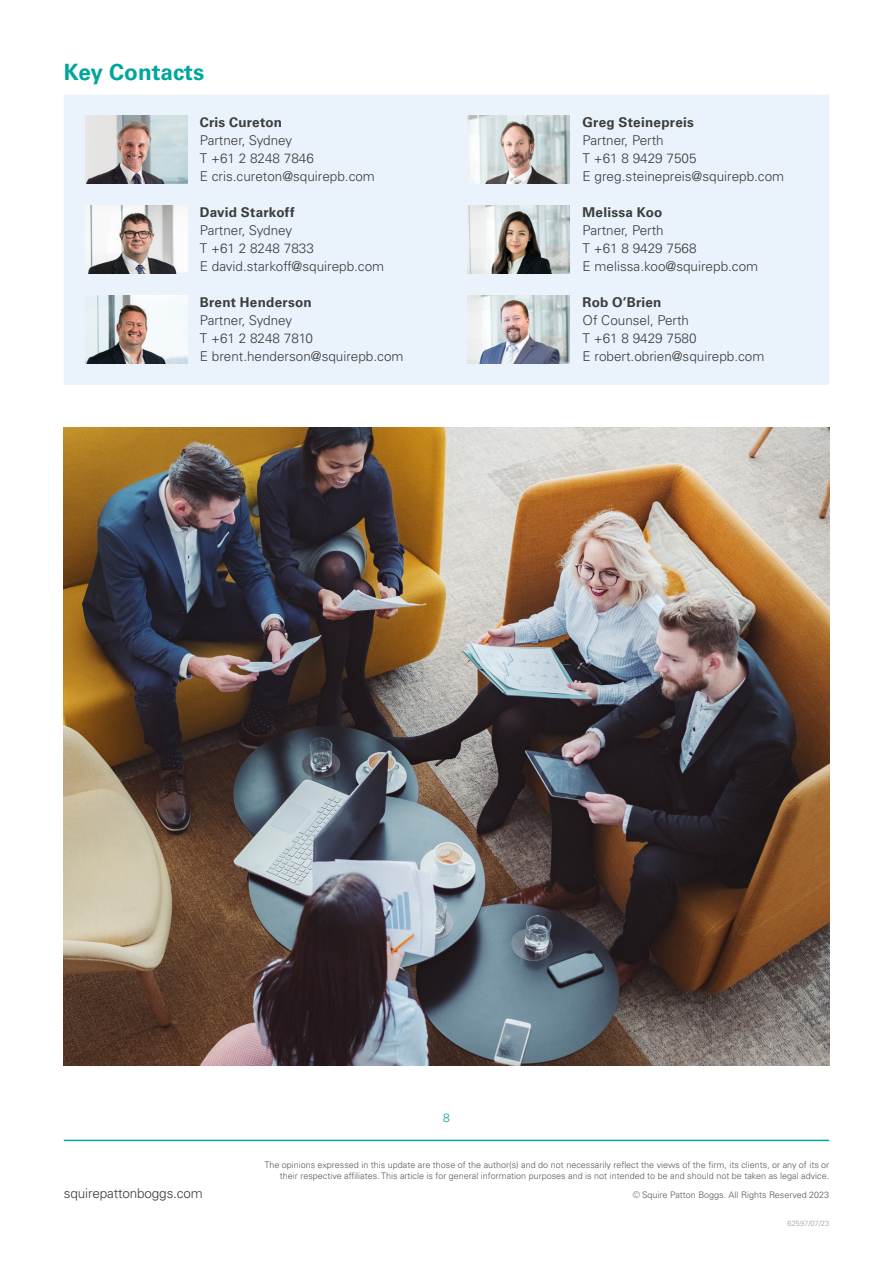
<style>
.page{position:relative;width:893px;height:1263px;background:#fff}
.page>*{position:absolute;margin:0;border:0;box-sizing:border-box;transform-origin:0 0}
.t1{font:700 22.5px "Univers LTCYR 65";color:#00a69d}
.t2{font:300 13.5px/18px "Univers LTCYR 45";color:#3c3c3b}
.t3{font:700 13.5px "Univers LTCYR 65";letter-spacing:.02em;color:#3c3c3b}
.t4{font:300 12px "Univers LTCYR 45";color:#00a69d}
.t5{font:300 9px/10.8px "Univers LTCYR 45";color:#575756;text-align:right}
.t6{font:300 7.5px "Univers LTCYR 45";color:#9d9d9c}
</style>
<div class="page">
<div style="left:64px;top:95px;width:765px;height:290px;background:#eaf2fb"></div>
<img style="left:85px;top:116px;width:102px;height:68px">
<img style="left:85px;top:206px;width:102px;height:68px">
<img style="left:85px;top:296px;width:102px;height:68px">
<img style="left:468px;top:116px;width:102px;height:68px">
<img style="left:468px;top:206px;width:102px;height:68px">
<img style="left:468px;top:296px;width:102px;height:68px">
<img style="left:64px;top:427px;width:765px;height:638px">
<hr style="left:64px;top:1140px;width:765px;height:1px;background:#00a69d">
<h1 class="t1" style="left:64px;top:56px;width:142px">Key Contacts</h1>
<p class="t3" style="left:200px;top:113px;width:84px">Cris Cureton</p>
<p class="t2" style="left:200px;top:131px;width:177px">Partner, Sydney<br>T +61 2 8248 7846<br>E cris.cureton@squirepb.com</p>
<p class="t3" style="left:200px;top:203px;width:96px">David Starkoff</p>
<p class="t2" style="left:200px;top:221px;width:186px">Partner, Sydney<br>T +61 2 8248 7833<br>E david.starkoff@squirepb.com</p>
<p class="t3" style="left:200px;top:293px;width:113px">Brent Henderson</p>
<p class="t2" style="left:200px;top:311px;width:205px">Partner, Sydney<br>T +61 2 8248 7810<br>E brent.henderson@squirepb.com</p>
<p class="t3" style="left:583px;top:113px;width:113px">Greg Steinepreis</p>
<p class="t2" style="left:583px;top:131px;width:203px">Partner, Perth<br>T +61 8 9429 7505<br>E greg.steinepreis@squirepb.com</p>
<p class="t3" style="left:583px;top:203px;width:81px">Melissa Koo</p>
<p class="t2" style="left:583px;top:221px;width:177px">Partner, Perth<br>T +61 8 9429 7568<br>E melissa.koo@squirepb.com</p>
<p class="t3" style="left:583px;top:293px;width:80px">Rob O’Brien</p>
<p class="t2" style="left:583px;top:311px;width:183px">Of Counsel, Perth<br>T +61 8 9429 7580<br>E robert.obrien@squirepb.com</p>
<p class="t4" style="left:443px;top:1110px;width:8px">8</p>
<p class="t2" style="left:64px;top:1184px;width:141px">squirepattonboggs.com</p>
<p class="t5" style="left:265px;top:1159px;width:566px">The opinions expressed in this update are those of the author(s) and do not necessarily reflect the views of the firm, its clients, or any of its or their respective affiliates. This article is for general information purposes and is not intended to be and should not be taken as legal advice.</p>
<p class="t5" style="left:633px;top:1189px;width:198px">© Squire Patton Boggs. All Rights Reserved 2023</p>
<p class="t6" style="left:787px;top:1218px;width:43px">62597/07/23</p>
</div>
